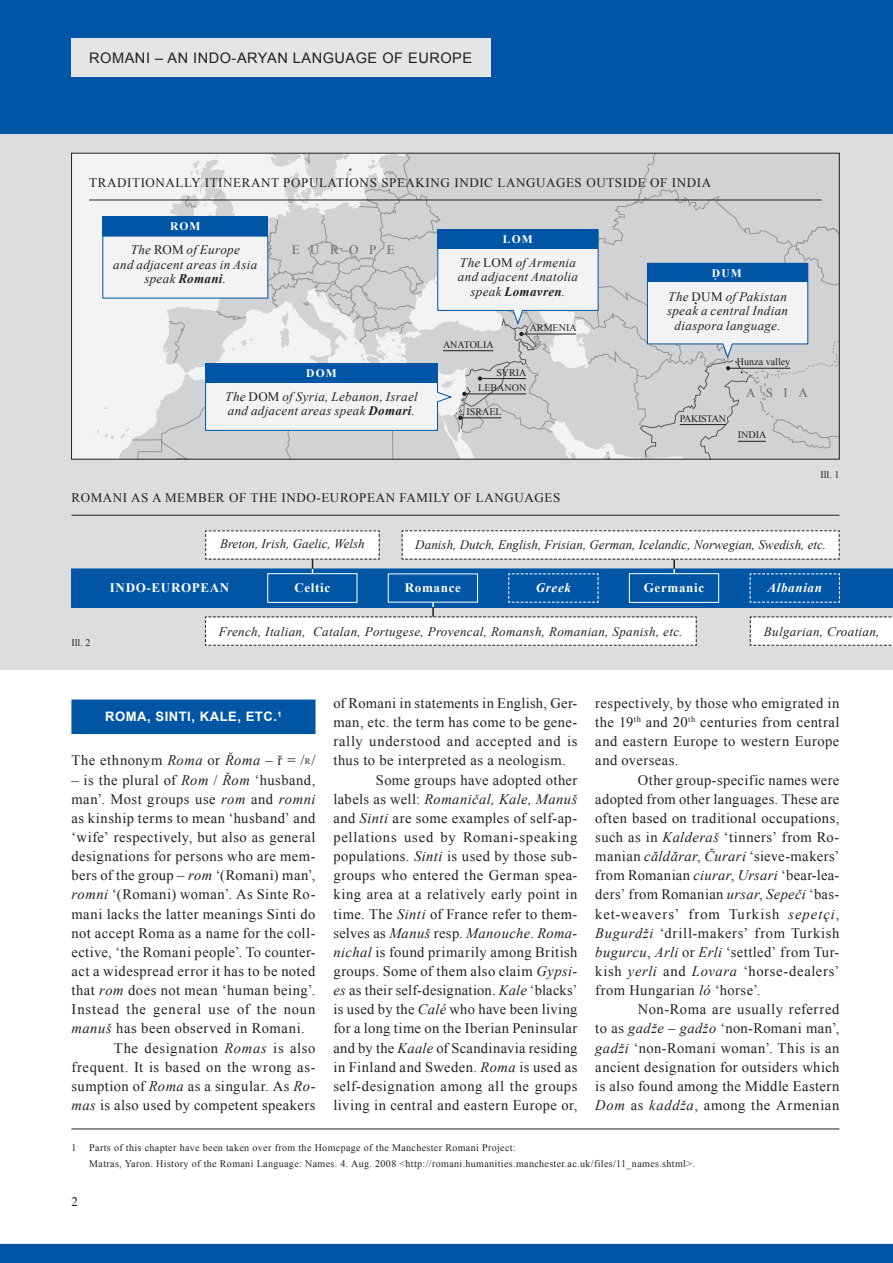
<style>
.page{position:relative;width:893px;height:1263px;background:#fff}
.page>*{position:absolute;margin:0;border:0;box-sizing:border-box;transform-origin:0 0}
.Absatzformat_1{font:14.55px/19.2px "Times New Roman";letter-spacing:.035em;color:#231f20;text-align:justify}
.t1{font:14.55px "Arial";letter-spacing:.035em;color:#231f20}
.Absatzformat_1-2{font:italic 13.05px "Times New Roman";letter-spacing:.025em;color:#231f20}
.t2{font:13.05px "Times New Roman";letter-spacing:.045em;color:#231f20}
.Absatzformat_1-3{font:italic 13.05px "Times New Roman";color:#231f20}
.t3{font:700 13.05px "Times New Roman";letter-spacing:.05em;color:#fff}
.t4{font:700 13.05px "Arial";letter-spacing:.04em;color:#fff}
.Absatzformat_1-4{font:italic 700 13.05px "Times New Roman";letter-spacing:.025em;color:#231f20}
.t5{font:italic 700 13.05px "Times New Roman";letter-spacing:.05em;color:#fff}
.t6{font:13.05px "Times New Roman";letter-spacing:.8em;color:#6c6d70}
.t7{font:700 11.55px "Times New Roman";letter-spacing:.1em;color:#fff}
.t8{font:10.05px "Times New Roman";letter-spacing:.035em;color:#231f20}
.t9{font:10.05px "Times New Roman";color:#231f20}
.t10{font:10.05px "Times New Roman";letter-spacing:-.025em;color:#231f20}
.s1{font-style:normal}
.s2{font-weight:700}
.s3{font-weight:400}
.s4{font-family:"Times New Roman Diakritika";font-style:normal}
.s5{font-style:italic}
.s6{font-size:8.55px}
</style>
<div class="page">
<div style="left:0;top:120px;width:893px;height:550px;background:#dcdddf"></div>
<div style="left:71px;top:699px;width:244px;height:35px;background:#0155a5"></div>
<div style="left:0;top:1244px;width:893px;height:19px;background:#0155a5"></div>
<div style="left:0;top:0;width:893px;height:134px;background:#0155a5"></div>
<div style="left:71px;top:38px;width:420px;height:39px;background:#e4e5e7"></div>
<svg style="left:71px;top:530px;width:822px;height:116px"></svg>
<hr style="left:71px;top:1129px;width:768px;height:1px;background:#231f20">
<div style="left:72px;top:153px;width:767px;height:306px;background:#f2f3f4"></div>
<hr style="left:89px;top:200px;width:732px;height:1px;background:#231f20">
<hr style="left:71px;top:515px;width:768px;height:1px;background:#231f20">
<svg style="left:95px;top:153px;width:744px;height:306px"></svg>
<p class="t1" style="left:89px;top:48px;width:384px">ROMANI – AN INDO-ARYAN LANGUAGE OF EUROPE</p>
<p class="t2" style="left:89px;top:174px;width:623px">TRADITIONALLY ITINERANT POPULATIONS SPEAKING INDIC LANGUAGES OUTSIDE OF INDIA</p>
<p class="t7" style="left:170px;top:218px;width:32px">ROM</p>
<p class="Absatzformat_1-2" style="left:131px;top:241px;width:111px">The <span class="s1">ROM</span> of Europe</p>
<p class="Absatzformat_1-2" style="left:113px;top:256px;width:146px">and adjacent areas in Asia</p>
<p class="Absatzformat_1-2" style="left:144px;top:270px;width:83px">speak <span class="s2">Romani</span>.</p>
<p class="t6" style="left:292px;top:240px;width:104px">EUROPE</p>
<p class="t7" style="left:306px;top:365px;width:32px">DOM</p>
<p class="Absatzformat_1-2" style="left:225px;top:387px;width:194px">The <span class="s1">DOM</span> of Syria, Lebanon, Israel</p>
<p class="Absatzformat_1-2" style="left:228px;top:402px;width:189px">and adjacent areas speak <span class="s2">Domari</span>.</p>
<p class="t7" style="left:503px;top:231px;width:31px">LOM</p>
<p class="Absatzformat_1-2" style="left:460px;top:253px;width:117px">The <span class="s1">LOM</span> of Armenia</p>
<p class="Absatzformat_1-2" style="left:458px;top:268px;width:122px">and adjacent Anatolia</p>
<p class="Absatzformat_1-4" style="left:471px;top:282px;width:96px"><span class="s3">speak</span> Lomavren<span class="s3">.</span></p>
<p class="t9" style="left:443px;top:338px;width:52px">ANATOLIA</p>
<p class="t9" style="left:530px;top:321px;width:48px">ARMENIA</p>
<p class="t8" style="left:496px;top:365px;width:32px">SYRIA</p>
<p class="t9" style="left:478px;top:381px;width:50px">LEBANON</p>
<p class="t8" style="left:467px;top:405px;width:37px">ISRAEL</p>
<p class="t2" style="left:71px;top:489px;width:490px">ROMANI AS A MEMBER OF THE INDO-EUROPEAN FAMILY OF LANGUAGES</p>
<p class="t7" style="left:712px;top:265px;width:31px">DUM</p>
<p class="Absatzformat_1-2" style="left:668px;top:287px;width:120px">The <span class="s4">‰</span><span class="s1">UM</span> of Pakistan</p>
<p class="Absatzformat_1-2" style="left:667px;top:302px;width:122px">speak a central Indian</p>
<p class="Absatzformat_1-2" style="left:675px;top:317px;width:107px">diaspora language.</p>
<p class="t7" style="left:713px;top:271px;width:5px">·</p>
<p class="t9" style="left:737px;top:355px;width:55px">Hunza valley</p>
<p class="t10" style="left:680px;top:411px;width:48px">PAKISTAN</p>
<p class="t6" style="left:746px;top:384px;width:63px">ASIA</p>
<p class="t8" style="left:738px;top:428px;width:30px">INDIA</p>
<p class="t8" style="left:820px;top:468px;width:20px">Ill. 1</p>
<p class="t8" style="left:71px;top:636px;width:20px">Ill. 2</p>
<p class="Absatzformat_1-3" style="left:220px;top:535px;width:146px">Breton, Irish, Gaelic, Welsh</p>
<p class="Absatzformat_1-3" style="left:415px;top:536px;width:413px">Danish, Dutch, English, Frisian, German, Icelandic, Norwegian, Swedish, etc.</p>
<p class="t3" style="left:110px;top:579px;width:121px">INDO-EUROPEAN</p>
<p class="t3" style="left:405px;top:579px;width:58px">Romance</p>
<p class="t5" style="left:536px;top:579px;width:37px">Greek</p>
<p class="t3" style="left:644px;top:579px;width:62px">Germanic</p>
<p class="t5" style="left:767px;top:579px;width:56px">Albanian</p>
<p class="t3" style="left:294px;top:579px;width:37px">Celtic</p>
<p class="Absatzformat_1-2" style="left:219px;top:622px;width:465px">French, Italian, Catalan, Portugese, Provencal, Romansh, Romanian, Spanish, etc.</p>
<p class="Absatzformat_1-2" style="left:764px;top:622px;width:117px">Bulgarian, Croatian,</p>
<p class="t4" style="left:105px;top:708px;width:178px">ROMA, SINTI, KALE, ETC.<sup>1</sup></p>
<p class="Absatzformat_1" style="left:71px;top:751px;width:246px">The ethnonym <span class="s5">Roma</span> or <span class="s5">Řoma</span> – ř = /<span class="s6">R</span>/</p>
<p class="Absatzformat_1" style="left:71px;top:770px;width:246px">– is the plural of <span class="s5">Rom</span> / <span class="s5">Řom</span> ‘husband, man’. Most groups use <span class="s5">rom</span> and <span class="s5">romni </span>as kinship terms to mean ‘husband’ and ‘wife’ respectively, but also as general designations for persons who are mem&shy;bers of the group – <span class="s5">rom</span> ‘(Romani) man’, <span class="s5">romni</span> ‘(Romani) woman’. As Sinte Ro&shy;mani lacks the latter meanings Sinti do not accept Roma as a name for the coll&shy;ective, ‘the Romani people’. To counter&shy;act a widespread error it has to be noted that <span class="s5">rom</span> does not mean ‘human being’.<br>Instead the general use of the noun <span class="s5">manuš</span> has been observed in Romani.</p>
<p class="Absatzformat_1" style="left:71px;top:1038px;width:246px;text-indent:43px">The designation <span class="s5">Romas</span> is also frequent. It is based on the wrong as&shy;sumption of <span class="s5">Roma</span> as a singular. As <span class="s5">Ro&shy;mas</span> is also used by competent speakers</p>
<p class="Absatzformat_1" style="left:333px;top:693px;width:246px">of Romani in statements in English, Ger&shy;man, etc. the term has come to be gene&shy;rally understood and accepted and is thus to be interpreted as a neologism.</p>
<p class="Absatzformat_1" style="left:333px;top:770px;width:246px;text-indent:43px">Some groups have adopted other labels as well: <span class="s5">Romaničal, Kale, Manuš </span>and <span class="s5">Sinti</span> are some examples of self-ap&shy;pellations used by Romani-speaking populations. <span class="s5">Sinti</span> is used by those sub&shy;groups who entered the German spea&shy;king area at a relatively early point in time. The <span class="s5">Sinti</span> of France refer to them&shy;selves as <span class="s5">Manuš</span> resp. <span class="s5">Manouche</span>. <span class="s5">Roma&shy;nichal</span> is found primarily among British groups. Some of them also claim <span class="s5">Gypsi&shy;es</span> as their self-designation. <span class="s5">Kale</span> ‘blacks’ is used by the <span class="s5">Calé</span> who have been living for a long time on the Iberian Peninsular and by the <span class="s5">Kaale</span> of Scandinavia residing in Finland and Sweden. <span class="s5">Roma</span> is used as self-designation among all the groups living in central and eastern Europe or,</p>
<p class="Absatzformat_1" style="left:595px;top:693px;width:246px">respectively, by those who emigrated in the 19<sup>th</sup> and 20<sup>th</sup> centuries from central and eastern Europe to western Europe and overseas.</p>
<p class="Absatzformat_1" style="left:595px;top:770px;width:246px;text-indent:43px">Other group-specific names were adopted from other languages. These are often based on traditional occupations, such as in <span class="s5">Kalderaš</span> ‘tinners’ from Ro&shy;manian <span class="s5">căldărar</span>, <span class="s5">Čurari</span> ‘sieve-makers’ from Romanian <span class="s5">ciurar</span>, <span class="s5">Ursari</span> ‘bear-lea&shy;ders’ from Romanian <span class="s5">ursar</span>, <span class="s5">Sepeči</span> ‘bas&shy;ket-weavers’ from Turkish <span class="s5">sepetçi</span>, <span class="s5">Bugurdži</span> ‘drill-makers’ from Turkish <span class="s5">bugurcu</span>, <span class="s5">Arli</span> or <span class="s5">Erli</span> ‘settled’ from Tur&shy;kish <span class="s5">yerli</span> and <span class="s5">Lovara</span> ‘horse-dealers’ from Hungarian <span class="s5">ló</span> ‘horse’.</p>
<p class="Absatzformat_1" style="left:595px;top:999px;width:246px;text-indent:43px">Non-Roma are usually referred to as <span class="s5">gadže</span> – <span class="s5">gadžo</span> ‘non-Romani man’, <span class="s5">gadži</span> ‘non-Romani woman’. This is an ancient designation for outsiders which is also found among the Middle Eastern <span class="s5">Dom</span> as <span class="s5">kaddža</span>, among the Armenian</p>
<p class="t8" style="left:71px;top:1141px;width:7px">1</p>
<p class="t8" style="left:89px;top:1141px;width:428px">Parts of this chapter have been taken over from the Homepage of the Manchester Romani Project:</p>
<p class="t8" style="left:89px;top:1157px;width:607px">Matras, Yaron. History of the Romani Language: Names. 4. Aug. 2008 &lt;http://romani.humanities.manchester.ac.uk/files/11_names.shtml&gt;.</p>
<p class="t2" style="left:71px;top:1192px;width:8px">2</p>
</div>
